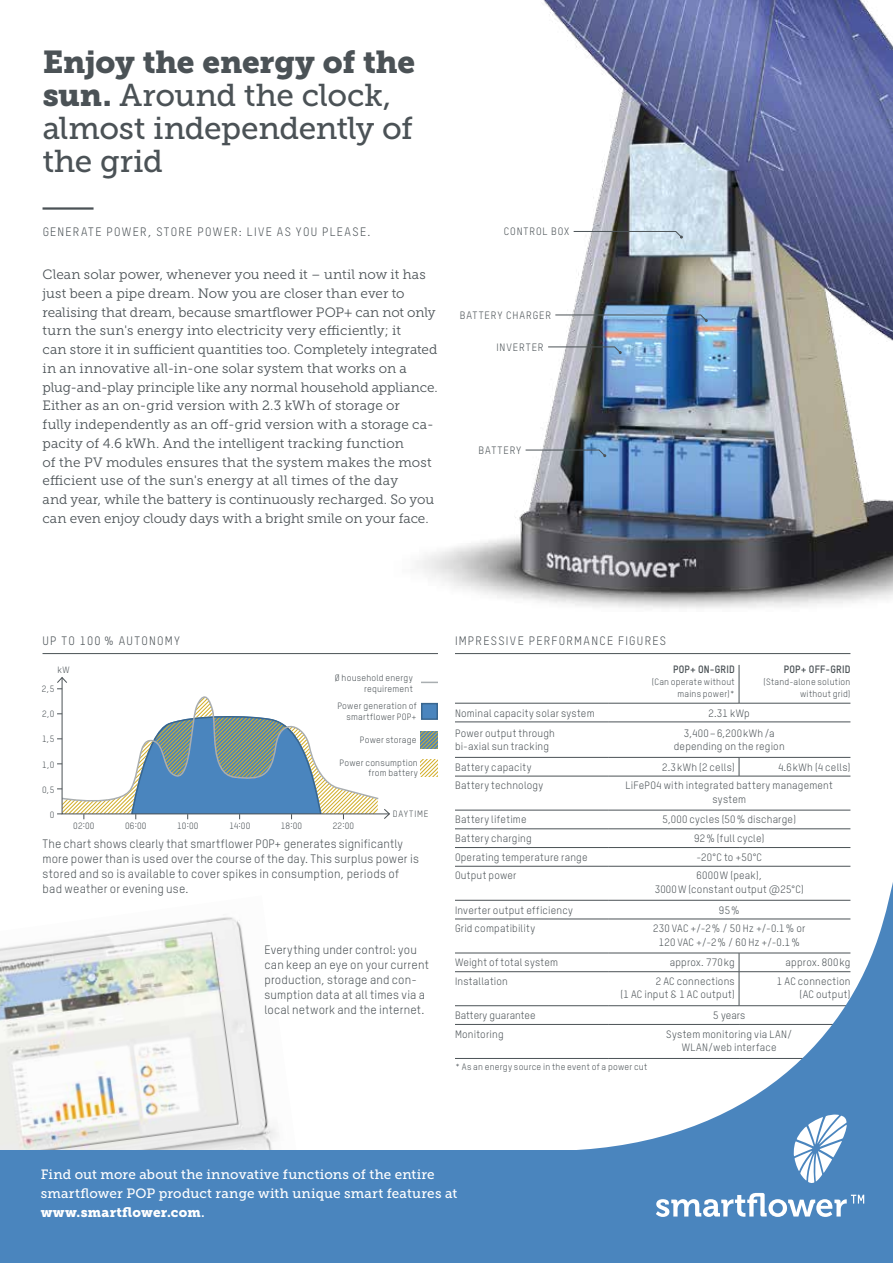
<style>
.page{position:relative;width:893px;height:1263px;background:#fff}
.page>*{position:absolute;margin:0;border:0;box-sizing:border-box;transform-origin:0 0}
.t1{font:31.5px/33px "Museo Slab 500";letter-spacing:-.015em;color:#4b5256}
.t2{font:31.5px "Museo Slab 900";letter-spacing:-.005em;color:#4b5256}
.t3{font:13.5px/18.8px "Museo Slab 300";letter-spacing:.005em;color:#4b5256}
.t4{font:13.5px/18.8px "Museo Slab 500";letter-spacing:.01em;color:#fff}
.t5{font:13.5px "Museo Slab 900";letter-spacing:.015em;color:#fff}
.t6{font:12px/15px "TSTARPRO";letter-spacing:.015em;color:#4b5256}
.t7{font:12px "TSTAR";letter-spacing:.105em;color:#4b5256}
.t8{font:10.5px/13.5px "TSTARPRO";letter-spacing:.015em;color:#4b5256;text-align:center}
.t9{font:10.5px "TSTAR";letter-spacing:.08em;color:#4b5256}
.t10{font:10.5px "TSTARPRO";letter-spacing:.035em;color:#4b5256}
.t11{font:700 10.5px "TSTARPRO";letter-spacing:.015em;color:#4b5256}
.t12{font:9px/10.5px "TSTARPRO";letter-spacing:.025em;color:#4b5256;text-align:right}
.t13{font:9px "TSTAR";letter-spacing:.015em;color:#4b5256}
.t14{font:9px "TSTARPRO";letter-spacing:.08em;color:#4b5256}
.s1{font-family:"Museo Slab 900"}
.s2{font-family:"Museo Slab 700"}
</style>
<div class="page">
<img style="left:0;top:917px;width:303px;height:234px">
<div style="left:0;top:1151px;width:893px;height:112px;background:#4a85be"></div>
<img style="left:417px;top:0;width:476px;height:608px">
<svg style="left:57px;top:677px;width:333px;height:142px"></svg>
<hr style="left:455px;top:919px;width:153px;height:1px;background:#4b5256">
<hr style="left:455px;top:953px;width:153px;height:1px;background:#4b5256">
<hr style="left:455px;top:971px;width:153px;height:1px;background:#4b5256">
<hr style="left:455px;top:1005px;width:153px;height:1px;background:#4b5256">
<hr style="left:455px;top:1024px;width:153px;height:1px;background:#4b5256">
<hr style="left:455px;top:1058px;width:153px;height:1px;background:#4b5256">
<hr style="left:455px;top:776px;width:153px;height:1px;background:#4b5256">
<hr style="left:455px;top:810px;width:153px;height:1px;background:#4b5256">
<hr style="left:455px;top:828px;width:153px;height:1px;background:#4b5256">
<hr style="left:608px;top:776px;width:131px;height:1px;background:#4b5256">
<hr style="left:739px;top:776px;width:111px;height:1px;background:#4b5256">
<hr style="left:455px;top:847px;width:153px;height:1px;background:#4b5256">
<hr style="left:455px;top:866px;width:153px;height:1px;background:#4b5256">
<hr style="left:455px;top:900px;width:153px;height:1px;background:#4b5256">
<hr style="left:455px;top:757px;width:153px;height:1px;background:#4b5256">
<hr style="left:608px;top:757px;width:131px;height:1px;background:#4b5256">
<hr style="left:739px;top:757px;width:111px;height:1px;background:#4b5256">
<hr style="left:739px;top:703px;width:111px;height:1px;background:#4b5256">
<hr style="left:455px;top:722px;width:153px;height:1px;background:#4b5256">
<hr style="left:608px;top:722px;width:131px;height:1px;background:#4b5256">
<hr style="left:739px;top:722px;width:111px;height:1px;background:#4b5256">
<svg style="left:739px;top:757px;width:1px;height:19px"></svg>
<hr style="left:739px;top:665px;width:1px;height:38px;background:#4b5256">
<hr style="left:455px;top:703px;width:153px;height:1px;background:#4b5256">
<hr style="left:608px;top:703px;width:131px;height:1px;background:#4b5256">
<hr style="left:455px;top:653px;width:395px;height:1px;background:#4b5256">
<hr style="left:43px;top:653px;width:395px;height:1px;background:#4b5256">
<hr style="left:43px;top:207px;width:51px;height:3px;background:#4b5256">
<svg style="left:421px;top:682px;width:17px;height:1px"></svg>
<div style="left:421px;top:703px;width:17px;height:17px;background:#4a85be;border:2px solid #39668f"></div>
<svg style="left:421px;top:731px;width:17px;height:17px"></svg>
<svg style="left:421px;top:759px;width:17px;height:17px"></svg>
<svg style="left:573px;top:231px;width:110px;height:8px"></svg>
<svg style="left:555px;top:314px;width:153px;height:8px"></svg>
<svg style="left:525px;top:449px;width:81px;height:8px"></svg>
<svg style="left:547px;top:346px;width:75px;height:8px"></svg>
<svg style="left:548px;top:809px;width:345px;height:342px"></svg>
<svg style="left:656px;top:1193px;width:208px;height:24px"></svg>
<svg style="left:793px;top:1114px;width:54px;height:69px"></svg>
<h1 class="t2" style="left:43px;top:43px;width:374px">Enjoy the energy of the</h1>
<h1 class="t1" style="left:43px;top:79px;width:372px"><span class="s1">sun.</span> Around the clock, almost independently of the grid</h1>
<p class="t7" style="left:43px;top:224px;width:329px">GENERATE POWER, STORE POWER: LIVE AS YOU PLEASE.</p>
<p class="t3" style="left:43px;top:265px;width:397px">Clean solar power, whenever you need it – until now it has just been a pipe dream. Now you are closer than ever to realising that dream, because smartflower POP+ can not only turn the sun's energy into electricity very efficiently; it<br>can store it in sufficient quantities too. Completely integrated in an innovative all-in-one solar system that works on a plug-and-play principle like any normal household appliance.<br>Either as an on-grid version with 2.3 kWh of storage or<br>fully independently as an off-grid version with a storage ca&shy;pacity of 4.6 kWh. And the intelligent tracking function<br>of the PV modules ensures that the system makes the most efficient use of the sun's energy at all times of the day<br>and year, while the battery is continuously recharged. So you can even enjoy cloudy days with a bright smile on your face.</p>
<p class="t9" style="left:504px;top:225px;width:67px">CONTROL BOX</p>
<p class="t9" style="left:460px;top:309px;width:93px">BATTERY CHARGER</p>
<p class="t9" style="left:496px;top:341px;width:49px">INVERTER</p>
<p class="t9" style="left:479px;top:444px;width:44px">BATTERY</p>
<p class="t7" style="left:43px;top:633px;width:139px">UP TO 100 % AUTONOMY</p>
<p class="t7" style="left:455px;top:633px;width:213px">IMPRESSIVE PERFORMANCE FIGURES</p>
<p class="t12" style="left:58px;top:664px;width:14px">kW</p>
<p class="t12" style="left:42px;top:683px;width:14px">2,5</p>
<p class="t12" style="left:42px;top:708px;width:14px">2,0</p>
<p class="t12" style="left:42px;top:734px;width:14px">1,5</p>
<p class="t12" style="left:42px;top:759px;width:14px">1,0</p>
<p class="t12" style="left:42px;top:784px;width:14px">0,5</p>
<p class="t12" style="left:50px;top:809px;width:6px">0</p>
<p class="t12" style="left:335px;top:672px;width:79px">Ø household energy requirement</p>
<p class="t12" style="left:337px;top:701px;width:81px">Power generation of smartflower POP+</p>
<p class="t12" style="left:360px;top:734px;width:58px">Power storage</p>
<p class="t12" style="left:339px;top:757px;width:80px">Power consumption from battery</p>
<p class="t14" style="left:393px;top:808px;width:37px">DAYTIME</p>
<p class="t13" style="left:73px;top:820px;width:23px">02:00</p>
<p class="t13" style="left:125px;top:820px;width:23px">06:00</p>
<p class="t13" style="left:177px;top:820px;width:23px">10:00</p>
<p class="t13" style="left:229px;top:820px;width:22px">14:00</p>
<p class="t13" style="left:281px;top:820px;width:23px">18:00</p>
<p class="t13" style="left:333px;top:820px;width:23px">22:00</p>
<p class="t6" style="left:43px;top:835px;width:378px">The chart shows clearly that smartflower POP+ generates significantly more power than is used over the course of the day. This surplus power is stored and so is available to cover spikes in consumption, periods of bad weather or evening use.</p>
<p class="t6" style="left:264px;top:942px;width:166px">Everything under control: you can keep an eye on your current production, storage and con&shy;sumption data at all times via a local network and the internet.</p>
<p class="t11" style="left:673px;top:662px;width:63px">POP+ ON-GRID</p>
<p class="t12" style="left:652px;top:675px;width:84px;line-height:12px">(Can operate without mains power)*</p>
<p class="t11" style="left:784px;top:662px;width:68px">POP+ OFF-GRID</p>
<p class="t12" style="left:763px;top:675px;width:88px;line-height:12px">(Stand-alone solution without grid)</p>
<p class="t8" style="left:455px;top:706px;width:141px">Nominal capacity solar system</p>
<p class="t8" style="left:709px;top:706px;width:43px">2.31 kWp</p>
<p class="t8" style="left:455px;top:726px;width:101px;text-align:left">Power output through bi-axial sun tracking</p>
<p class="t8" style="left:674px;top:726px;width:112px">3,400–6,200kWh/a depending on the region</p>
<p class="t8" style="left:455px;top:760px;width:78px">Battery capacity</p>
<p class="t10" style="left:662px;top:760px;width:74px">2.3kWh (2 cells)</p>
<p class="t10" style="left:778px;top:760px;width:74px">4.6kWh (4 cells)</p>
<p class="t8" style="left:455px;top:778px;width:90px">Battery technology</p>
<p class="t8" style="left:626px;top:778px;width:209px">LiFePO4 with integrated battery management system</p>
<p class="t8" style="left:455px;top:812px;width:73px">Battery lifetime</p>
<p class="t8" style="left:663px;top:812px;width:135px">5,000 cycles (50% discharge)</p>
<p class="t8" style="left:455px;top:831px;width:78px">Battery charging</p>
<p class="t8" style="left:694px;top:831px;width:72px">92% (full cycle)</p>
<p class="t8" style="left:455px;top:850px;width:134px">Operating temperature range</p>
<p class="t8" style="left:696px;top:850px;width:67px">-20°C to +50°C</p>
<p class="t8" style="left:455px;top:868px;width:63px">Output power</p>
<p class="t8" style="left:655px;top:868px;width:151px">6000W (peak),<br>3000W (constant output @25°C)</p>
<p class="t8" style="left:455px;top:903px;width:119px">Inverter output efficiency</p>
<p class="t8" style="left:719px;top:903px;width:22px">95%</p>
<p class="t8" style="left:455px;top:921px;width:82px">Grid compatibility</p>
<p class="t8" style="left:653px;top:921px;width:154px">230 VAC +/-2% / 50 Hz +/-0.1% or<br>120 VAC +/-2% / 60 Hz +/-0.1%</p>
<p class="t8" style="left:455px;top:955px;width:105px">Weight of total system</p>
<p class="t8" style="left:670px;top:955px;width:66px">approx. 770kg</p>
<p class="t8" style="left:786px;top:955px;width:66px">approx. 800kg</p>
<p class="t8" style="left:455px;top:974px;width:54px">Installation</p>
<p class="t8" style="left:621px;top:974px;width:116px;text-align:right">2 AC connections<br>(1 AC input &amp; 1 AC output)</p>
<p class="t8" style="left:777px;top:974px;width:75px;text-align:right">1 AC connection (AC output)</p>
<p class="t8" style="left:455px;top:1008px;width:82px">Battery guarantee</p>
<p class="t8" style="left:713px;top:1008px;width:33px">5 years</p>
<p class="t8" style="left:455px;top:1027px;width:50px">Monitoring</p>
<p class="t8" style="left:666px;top:1027px;width:127px">System monitoring via LAN/<br>WLAN/web interface</p>
<p class="t12" style="left:455px;top:1061px;width:194px">* As an energy source in the event of a power cut</p>
<p class="t4" style="left:41px;top:1165px;width:418px">Find out more about the innovative functions of the entire smartflower POP product range with unique smart features at</p>
<p class="t5" style="left:41px;top:1204px;width:166px">www.smartflower.com<span class="s2">.</span></p>
</div>
